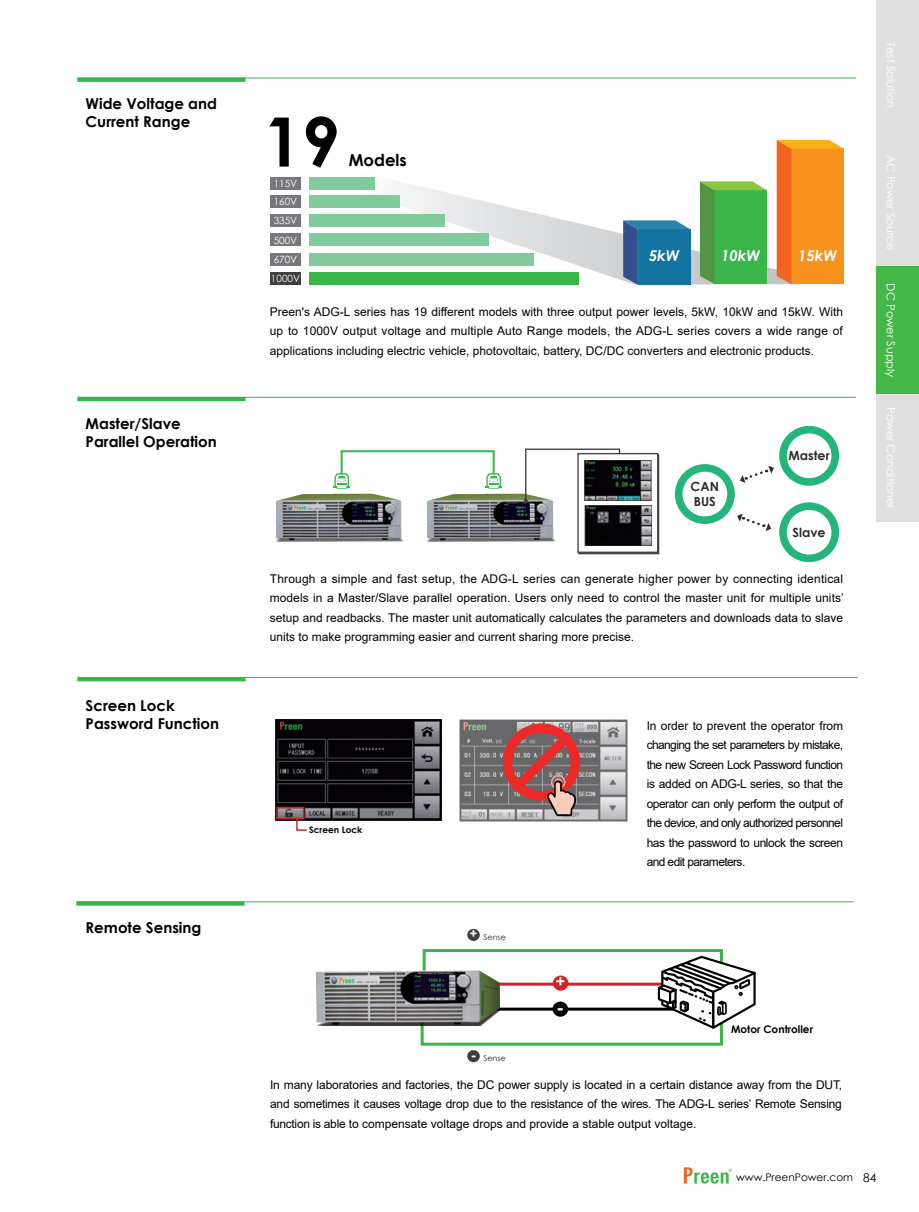
<style>
.page{position:relative;width:919px;height:1212px;background:#fff}
.page>*{position:absolute;margin:0;border:0;box-sizing:border-box;transform-origin:0 0}
.t1{font:700 68.25px "Century Gothic";color:#000}
.t2{font:700 18.75px "Arial";color:#fff}
.t3{font:700 16.5px "Century Gothic";color:#000}
.t4{font:700 16.05px "Arial";color:#fff}
.t5{font:700 15px/18px "Century Gothic";color:#000}
.t6{font:italic 700 15px "Century Gothic";color:#fff}
.t7{font:700 12.6px/15.1px "Century Gothic";color:#2e2e2e}
.t8{font:12px/19.5px "Arial";color:#000;text-align:justify}
.t9{font:11.25px "Century Gothic";color:#fff}
.t10{font:10.5px "Century Gothic";color:#000}
.t11{font:700 10.5px "Century Gothic";color:#000}
.t12{font:9.9px "Century Gothic";color:#fff}
.t13{font:700 9px "Century Gothic";color:#000}
.t14{font:7.95px "Century Gothic";color:#2e2e2e}
.s1{font-family:"Arial";font-weight:700;font-size:14.1px;color:#fff}
.s2{font-size:12px}
</style>
<div class="page">
<svg style="left:76px;top:902px;width:168px;height:4px"></svg>
<hr style="left:76px;top:901px;width:777px;height:1px;background:#3ab54a">
<svg style="left:684px;top:1167px;width:47px;height:16px"></svg>
<div style="left:876px;top:139px;width:42px;height:128px;background:#e0e0e0"></div>
<div style="left:876px;top:267px;width:42px;height:127px;background:#45b749"></div>
<div style="left:876px;top:394px;width:42px;height:128px;background:#e0e0e0"></div>
<div style="left:876px;top:0;width:42px;height:139px;background:#e0e0e0"></div>
<svg style="left:77px;top:79px;width:168px;height:3px"></svg>
<hr style="left:77px;top:78px;width:778px;height:1px;background:#3ab54a">
<svg style="left:77px;top:398px;width:168px;height:3px"></svg>
<hr style="left:77px;top:397px;width:778px;height:1px;background:#3ab54a">
<div style="left:340px;top:450px;width:154px;height:27px;border:2px solid #3ab54a"></div>
<svg style="left:333px;top:473px;width:17px;height:16px"></svg>
<svg style="left:485px;top:473px;width:17px;height:16px"></svg>
<img style="left:275px;top:493px;width:129px;height:50px">
<img style="left:427px;top:493px;width:129px;height:50px">
<svg style="left:523px;top:448px;width:97px;height:55px"></svg>
<div style="left:578px;top:454px;width:81px;height:100px;background:#434343"></div>
<div style="left:577px;top:453px;width:81px;height:100px;background:#fff;border:1px solid #434343"></div>
<img style="left:584px;top:460px;width:67px;height:40px">
<img style="left:584px;top:505px;width:67px;height:40px">
<div style="left:779px;top:426px;width:60px;height:60px;background:#24b57b;border-radius:50%"></div>
<div style="left:786px;top:433px;width:45px;height:45px;background:#fff;border-radius:50%"></div>
<div style="left:779px;top:502px;width:60px;height:60px;background:#24b57b;border-radius:50%"></div>
<div style="left:786px;top:510px;width:45px;height:45px;background:#fff;border-radius:50%"></div>
<div style="left:675px;top:464px;width:59px;height:60px;background:#24b57b;border-radius:50%"></div>
<div style="left:682px;top:472px;width:45px;height:44px;background:#fff;border-radius:50%"></div>
<svg style="left:737px;top:514px;width:34px;height:17px"></svg>
<svg style="left:740px;top:466px;width:33px;height:17px"></svg>
<div style="left:467px;top:1050px;width:12px;height:12px;background:#3e3e3f;border-radius:50%"></div>
<div style="left:467px;top:929px;width:12px;height:12px;background:#3e3e3f;border-radius:50%"></div>
<img style="left:315px;top:971px;width:104px;height:54px">
<svg style="left:419px;top:949px;width:336px;height:97px"></svg>
<svg style="left:77px;top:678px;width:168px;height:3px"></svg>
<hr style="left:77px;top:677px;width:780px;height:1px;background:#3ab54a">
<svg style="left:309px;top:182px;width:467px;height:103px"></svg>
<svg style="left:776px;top:140px;width:67px;height:144px;background:#f68c22"></svg>
<svg style="left:699px;top:181px;width:68px;height:103px;background:#4ab14d"></svg>
<svg style="left:623px;top:220px;width:67px;height:65px;background:#2472a1"></svg>
<div style="left:309px;top:272px;width:269px;height:12px;background:#3ab54a"></div>
<div style="left:270px;top:272px;width:31px;height:12px;background:#3e3e3f"></div>
<div style="left:309px;top:253px;width:224px;height:12px;background:#80ca9c"></div>
<div style="left:270px;top:253px;width:31px;height:12px;background:#76787b"></div>
<div style="left:309px;top:234px;width:180px;height:12px;background:#80ca9c"></div>
<div style="left:270px;top:234px;width:31px;height:12px;background:#76787b"></div>
<div style="left:309px;top:215px;width:135px;height:12px;background:#80ca9c"></div>
<div style="left:270px;top:215px;width:31px;height:12px;background:#76787b"></div>
<div style="left:309px;top:196px;width:91px;height:12px;background:#80ca9c"></div>
<div style="left:270px;top:196px;width:31px;height:12px;background:#76787b"></div>
<div style="left:309px;top:177px;width:66px;height:12px;background:#80ca9c"></div>
<div style="left:270px;top:177px;width:31px;height:12px;background:#76787b"></div>
<img style="left:275px;top:719px;width:166px;height:101px">
<div style="left:276px;top:807px;width:28px;height:12px;border:2px solid #d1232a"></div>
<svg style="left:295px;top:817px;width:13px;height:14px"></svg>
<img style="left:459px;top:720px;width:169px;height:102px">
<svg style="left:502px;top:723px;width:78px;height:93px;background:#a86362"></svg>
<p class="t5" style="left:86px;top:94px;width:133px">Wide Voltage and<br>Current Range</p>
<p class="t5" style="left:86px;top:413px;width:133px">Master/Slave<br>Parallel Operation</p>
<p class="t5" style="left:86px;top:696px;width:135px">Screen Lock<br>Password Function</p>
<p class="t5" style="left:86px;top:918px;width:117px">Remote Sensing</p>
<h1 class="t1" style="left:263px;top:90px;width:78px">19</h1>
<p class="t12" style="left:274px;top:176px;width:25px">115V</p>
<p class="t12" style="left:274px;top:195px;width:25px">160V</p>
<p class="t12" style="left:274px;top:214px;width:25px">335V</p>
<p class="t12" style="left:274px;top:233px;width:25px">500V</p>
<p class="t12" style="left:274px;top:252px;width:25px">670V</p>
<p class="t12" style="left:271px;top:271px;width:31px">1000V</p>
<h3 class="t3" style="left:348px;top:147px;width:60px">Models</h3>
<p class="t6" style="left:648px;top:244px;width:32px">5kW</p>
<p class="t6" style="left:721px;top:244px;width:40px">10kW</p>
<p class="t6" style="left:798px;top:244px;width:40px">15kW</p>
<p class="t8" style="left:270px;top:302px;width:574px">Preen's ADG-L series has 19 different models with three output power levels, 5kW, 10kW and 15kW. With up to 1000V output voltage and multiple Auto Range models, the ADG-L series covers a wide range of applications including electric vehicle, photovoltaic, battery, DC/DC converters and electronic products.</p>
<p class="t7" style="left:690px;top:478px;width:30px">CAN<br>BUS</p>
<p class="t7" style="left:788px;top:448px;width:43px">Master</p>
<p class="t7" style="left:792px;top:524px;width:35px">Slave</p>
<p class="t8" style="left:270px;top:569px;width:575px">Through a simple and fast setup, the ADG-L series can generate higher power by connecting identical models in a Master/Slave parallel operation. Users only need to control the master unit for multiple units’ setup and readbacks. The master unit automatically calculates the parameters and downloads data to slave units to make programming easier and current sharing more precise.</p>
<p class="t9" style="left:898px;top:42px;width:67px;rotate:90deg">Test Solution</p>
<p class="t9" style="left:898px;top:155px;width:97px;rotate:90deg">AC Power Source</p>
<p class="t9" style="left:898px;top:283px;width:95px;rotate:90deg">DC Power Supply</p>
<p class="t9" style="left:898px;top:407px;width:103px;rotate:90deg">Power Conditioner</p>
<p class="t13" style="left:309px;top:823px;width:55px">Screen Lock</p>
<p class="t14" style="left:469px;top:931px;width:38px"><sup>+</sup> Sense</p>
<p class="t14" style="left:471px;top:1052px;width:36px"><span class="s1">-</span> Sense</p>
<h3 class="t4" style="left:555px;top:970px;width:11px">+</h3>
<h2 class="t2" style="left:556px;top:994px;width:8px">-</h2>
<p class="t8" style="left:646px;top:716px;width:198px">In order to prevent the operator from changing the set parameters by mistake, the new Screen Lock Password function is added on ADG-L series, so that the operator can only perform the output of the device, and only authorized personnel has the password to unlock the screen and edit parameters.</p>
<p class="t11" style="left:731px;top:1021px;width:83px">Motor Controller</p>
<p class="t8" style="left:270px;top:1074px;width:573px">In many laboratories and factories, the DC power supply is located in a certain distance away from the DUT, and sometimes it causes voltage drop due to the resistance of the wires. The ADG-L series’ Remote Sensing function is able to compensate voltage drops and provide a stable output voltage.</p>
<p class="t10" style="left:736px;top:1170px;width:142px">www.PreenPower.com <span class="s2">84</span></p>
</div>
